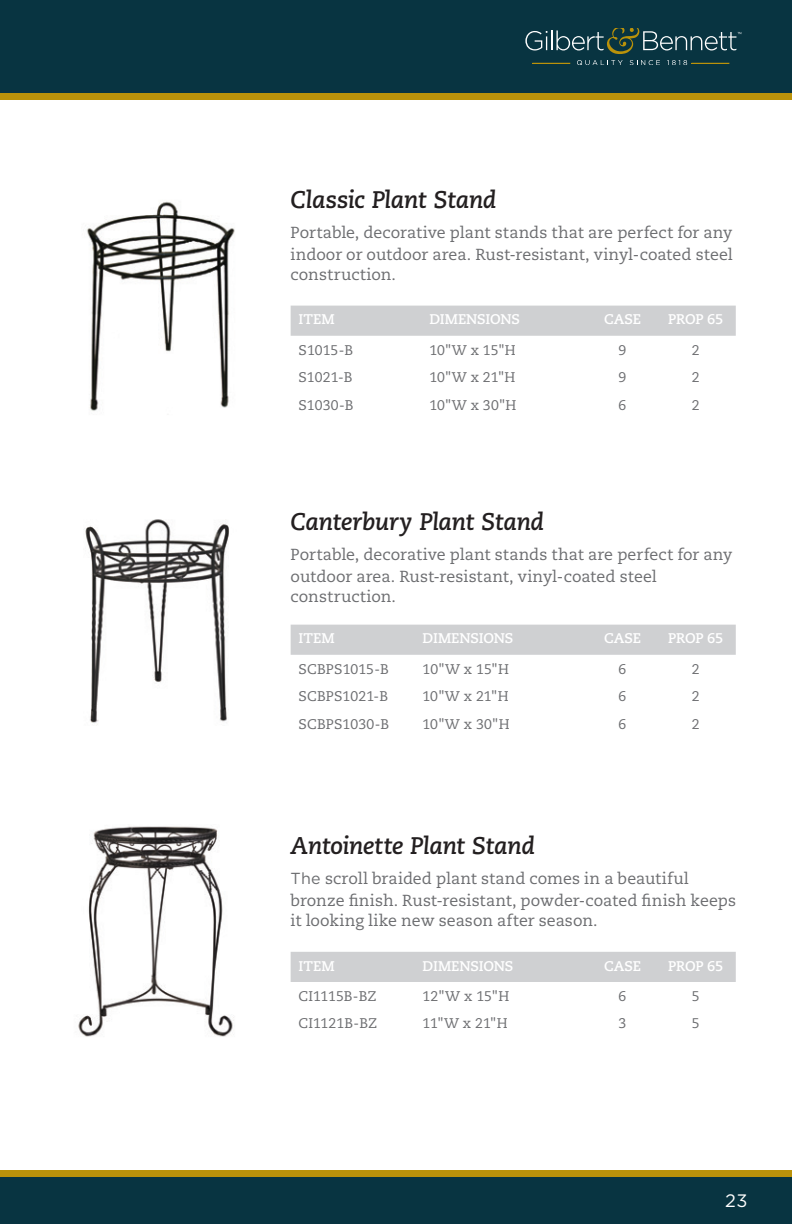
<style>
.page{position:relative;width:792px;height:1224px;background:#fff}
.page>*{position:absolute;margin:0;border:0;box-sizing:border-box;transform-origin:0 0}
.t1{font:italic 700 24px "Caecilia LT Std";letter-spacing:-.02em;color:#231f20}
.t2{font:18px "Gotham";color:#fff}
.t3{font:16px/22px "Caecilia LT Std";color:#6c6d70}
.t4{font:14px "Caecilia LT Std";letter-spacing:.005em;color:#6c6d70}
.t5{font:700 14px "Caecilia LT Std";letter-spacing:-.01em;color:#fff}
.s1{font-family:"Gotham"}
</style>
<div class="page">
<img style="left:86px;top:201px;width:149px;height:210px">
<img style="left:84px;top:519px;width:145px;height:206px">
<div style="left:291px;top:952px;width:445px;height:30px;background:#cfd0d2"></div>
<div style="left:291px;top:625px;width:445px;height:30px;background:#cfd0d2"></div>
<div style="left:0;top:0;width:792px;height:95px;background:#083441"></div>
<div style="left:0;top:1177px;width:792px;height:47px;background:#083441"></div>
<svg style="left:525px;top:31px;width:22px;height:19px"></svg>
<hr style="left:551px;top:30px;width:2px;height:20px;background:#fff">
<hr style="left:532px;top:63px;width:38px;height:1px;background:#ba920a">
<hr style="left:692px;top:63px;width:37px;height:1px;background:#ba920a">
<svg style="left:577px;top:60px;width:46px;height:4px"></svg>
<svg style="left:630px;top:60px;width:30px;height:4px"></svg>
<svg style="left:667px;top:60px;width:20px;height:4px"></svg>
<svg style="left:556px;top:28px;width:185px;height:26px"></svg>
<div style="left:0;top:1171px;width:792px;height:6px;background:#ba920a"></div>
<div style="left:0;top:93px;width:792px;height:7px;background:#ba920a"></div>
<img style="left:78px;top:826px;width:156px;height:211px">
<div style="left:291px;top:306px;width:445px;height:30px;background:#cfd0d2"></div>
<h1 class="t1" style="left:291px;top:186px;width:208px">Classic Plant Stand</h1>
<p class="t3" style="left:291px;top:222px;width:444px">Portable, decorative plant stands that are perfect for any indoor or outdoor area. Rust-resistant, vinyl-coated steel</p>
<p class="t3" style="left:291px;top:264px;width:107px">construction.</p>
<p class="t5" style="left:299px;top:311px;width:38px">ITEM</p>
<p class="t5" style="left:429px;top:311px;width:92px">DIMENSIONS</p>
<p class="t5" style="left:604px;top:311px;width:38px">CASE</p>
<p class="t5" style="left:668px;top:311px;width:57px">PROP 65</p>
<p class="t4" style="left:299px;top:342px;width:56px">S1015-B</p>
<p class="t4" style="left:429px;top:342px;width:88px">10"W x 15"H</p>
<p class="t4" style="left:619px;top:342px;width:9px">9</p>
<p class="t4" style="left:692px;top:342px;width:9px">2</p>
<p class="t4" style="left:299px;top:369px;width:55px">S1021-B</p>
<p class="t4" style="left:429px;top:369px;width:87px">10"W x 21"H</p>
<p class="t4" style="left:619px;top:369px;width:9px">9</p>
<p class="t4" style="left:692px;top:369px;width:9px">2</p>
<p class="t4" style="left:299px;top:397px;width:57px">S1030-B</p>
<p class="t4" style="left:429px;top:397px;width:89px">10"W x 30"H</p>
<p class="t4" style="left:619px;top:397px;width:9px">6</p>
<p class="t4" style="left:692px;top:397px;width:9px">2</p>
<h1 class="t1" style="left:291px;top:508px;width:255px">Canterbury Plant Stand</h1>
<p class="t3" style="left:291px;top:544px;width:443px">Portable, decorative plant stands that are perfect for any outdoor area. Rust-resistant, vinyl-coated steel</p>
<p class="t3" style="left:291px;top:586px;width:107px">construction.</p>
<p class="t5" style="left:299px;top:630px;width:38px">ITEM</p>
<p class="t5" style="left:423px;top:630px;width:92px">DIMENSIONS</p>
<p class="t5" style="left:604px;top:630px;width:38px">CASE</p>
<p class="t5" style="left:668px;top:630px;width:57px">PROP 65</p>
<p class="t4" style="left:299px;top:661px;width:92px">SCBPS1015-B</p>
<p class="t4" style="left:423px;top:661px;width:88px">10"W x 15"H</p>
<p class="t4" style="left:619px;top:661px;width:9px">6</p>
<p class="t4" style="left:692px;top:661px;width:9px">2</p>
<p class="t4" style="left:299px;top:688px;width:91px">SCBPS1021-B</p>
<p class="t4" style="left:423px;top:688px;width:87px">10"W x 21"H</p>
<p class="t4" style="left:619px;top:688px;width:9px">6</p>
<p class="t4" style="left:692px;top:688px;width:9px">2</p>
<p class="t4" style="left:299px;top:716px;width:92px">SCBPS1030-B</p>
<p class="t4" style="left:423px;top:716px;width:89px">10"W x 30"H</p>
<p class="t4" style="left:619px;top:716px;width:9px">6</p>
<p class="t4" style="left:692px;top:716px;width:9px">2</p>
<h1 class="t1" style="left:291px;top:832px;width:246px">Antoinette Plant Stand</h1>
<p class="t3" style="left:291px;top:868px;width:447px"><span class="s1">The</span> scroll braided plant stand comes in a beautiful bronze finish. Rust-resistant, powder-coated finish keeps</p>
<p class="t3" style="left:291px;top:910px;width:308px">it looking like new season after season.</p>
<p class="t5" style="left:299px;top:957px;width:38px">ITEM</p>
<p class="t5" style="left:423px;top:957px;width:92px">DIMENSIONS</p>
<p class="t5" style="left:604px;top:957px;width:38px">CASE</p>
<p class="t5" style="left:668px;top:957px;width:57px">PROP 65</p>
<p class="t4" style="left:299px;top:988px;width:79px">CI1115B-BZ</p>
<p class="t4" style="left:423px;top:988px;width:88px">12"W x 15"H</p>
<p class="t4" style="left:619px;top:988px;width:9px">6</p>
<p class="t4" style="left:692px;top:988px;width:9px">5</p>
<p class="t4" style="left:299px;top:1015px;width:80px">CI1121B-BZ</p>
<p class="t4" style="left:423px;top:1015px;width:86px">11"W x 21"H</p>
<p class="t4" style="left:619px;top:1015px;width:9px">3</p>
<p class="t4" style="left:692px;top:1015px;width:9px">5</p>
<p class="t2" style="left:725px;top:1190px;width:24px">23</p>
</div>
